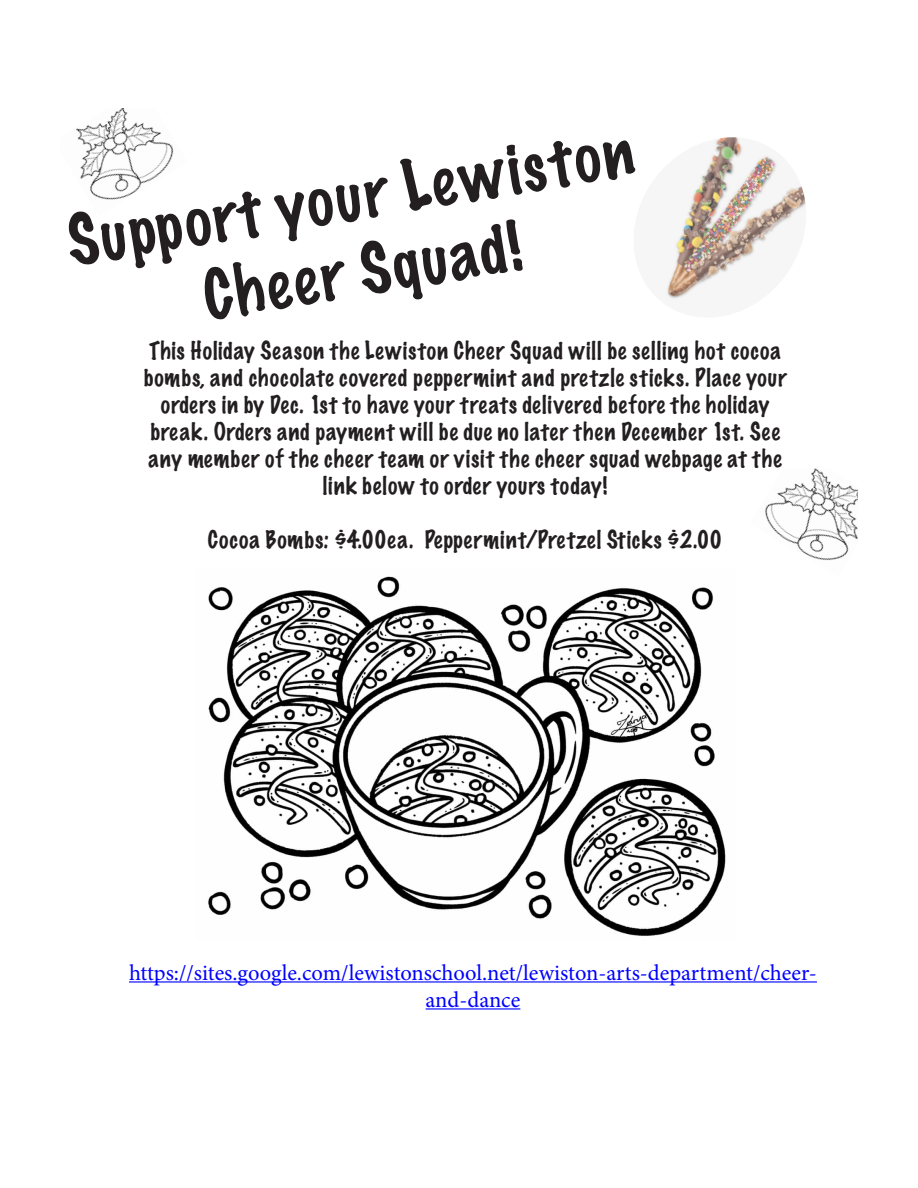
<style>
.page{position:relative;width:918px;height:1188px;background:#fff}
.page>*{position:absolute;margin:0;border:0;box-sizing:border-box;transform-origin:0 0}
.t1{font:100 63px/75.6px "Marker Felt";color:#231f20;text-align:center}
.t2{font:100 22.5px/27px "Marker Felt";letter-spacing:.04em;color:#231f20;text-align:center}
.t3{font:22.5px/27px "Minion Pro";letter-spacing:-.005em;color:#00f;text-align:center}
</style>
<div class="page">
<img style="left:665px;top:137px;width:141px;height:163px">
<img style="left:208px;top:576px;width:518px;height:360px">
<img style="left:76px;top:108px;width:98px;height:92px">
<img style="left:765px;top:469px;width:93px;height:92px">
<hr style="left:129px;top:981px;width:688px;height:2px;background:#00f">
<hr style="left:426px;top:1008px;width:94px;height:2px;background:#00f">
<p class="t1" style="left:61px;top:202px;width:574px;rotate:-9deg">Support your Lewiston<br>Cheer Squad!</p>
<p class="t2" style="left:144px;top:337px;width:644px">This Holiday Season the Lewiston Cheer Squad will be selling hot cocoa bombs, and chocolate covered peppermint and pretzle sticks. Place your orders in by Dec. 1st to have your treats delivered before the holiday break. Orders and payment will be due no later then December 1st. See any member of the cheer team or visit the cheer squad webpage at the link below to order yours today!</p>
<p class="t2" style="left:208px;top:526px;width:516px">Cocoa Bombs: $4.00ea. Peppermint/Pretzel Sticks $2.00</p>
<p class="t3" style="left:129px;top:959px;width:689px">https://sites.google.com/lewistonschool.net/lewiston-arts-department/cheer&shy;and-dance</p>
</div>
